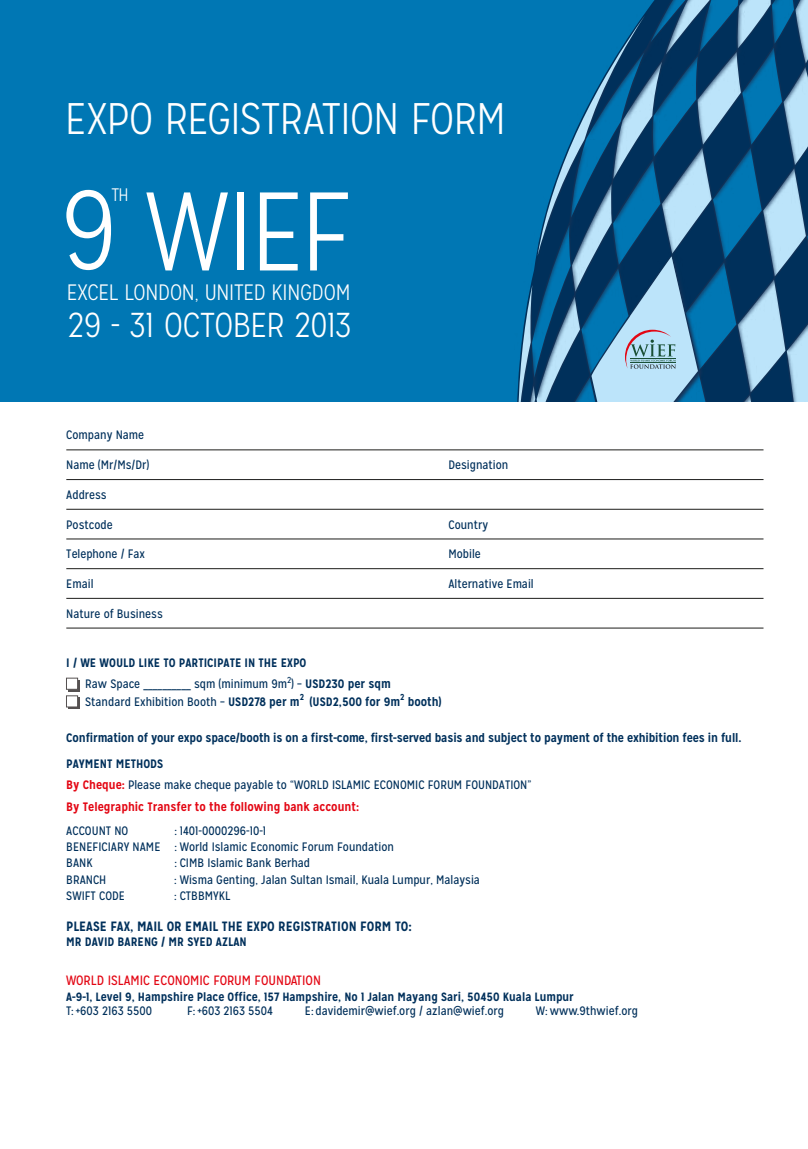
<style>
.page{position:relative;width:808px;height:1149px;background:#fff}
.page>*{position:absolute;margin:0;border:0;box-sizing:border-box;transform-origin:0 0}
.t1{font:300 111.3px "Mission Gothic";color:#fff}
.t2{font:300 44.1px "Mission Gothic";letter-spacing:-.015em;color:#fff}
.t3{font:300 34.5px "Mission Gothic";letter-spacing:-.01em;color:#fff}
.t4{font:300 22.2px "Mission Gothic";letter-spacing:-.01em;color:#fff}
.t5{font:300 18.15px "Mission Gothic";color:#fff}
.t6{font:700 13.5px "Mission Gothic";color:#00305b}
.t7{font:13.5px "Mission Gothic";color:#e30613}
.t8{font:12.3px/16.2px "Mission Gothic";color:#00305b}
.t9{font:700 12.3px/21.5px "Mission Gothic";letter-spacing:-.01em;color:#00305b}
.t10{font:700 12px "Mission Gothic";color:#00305b}
.s1{font-weight:400}
.s2{font-weight:700;color:#e30613}
</style>
<div class="page">
<div style="left:0;top:0;width:808px;height:401px;background:#0077b4"></div>
<img style="left:517px;top:388px;width:1px;height:13px">
<svg style="left:518px;top:0;width:290px;height:401px"></svg>
<hr style="left:630px;top:358px;width:45px;height:1px;background:#1a5036">
<hr style="left:630px;top:362px;width:45px;height:1px;background:#1a5036">
<hr style="left:66px;top:449px;width:697px;height:1px;background:#1d1d1b">
<hr style="left:66px;top:479px;width:697px;height:1px;background:#1d1d1b">
<hr style="left:66px;top:509px;width:697px;height:1px;background:#1d1d1b">
<hr style="left:66px;top:538px;width:697px;height:1px;background:#1d1d1b">
<hr style="left:66px;top:568px;width:697px;height:1px;background:#1d1d1b">
<hr style="left:66px;top:598px;width:697px;height:1px;background:#1d1d1b">
<hr style="left:66px;top:627px;width:697px;height:1px;background:#1d1d1b">
<div style="left:68px;top:679px;width:12px;height:12px;background:#555151"></div>
<div style="left:66px;top:677px;width:12px;height:12px;background:#fff;border:1px solid #555151"></div>
<div style="left:68px;top:697px;width:12px;height:11px;background:#555151"></div>
<div style="left:66px;top:695px;width:12px;height:12px;background:#fff;border:1px solid #555151"></div>
<h2 class="t2" style="left:65px;top:92px;width:442px">EXPO REGISTRATION FORM</h2>
<h3 class="t5" style="left:111px;top:184px;width:19px">TH</h3>
<h1 class="t1" style="left:61px;top:167px;width:293px">9 WIEF</h1>
<h3 class="t4" style="left:67px;top:279px;width:285px">EXCEL LONDON, UNITED KINGDOM</h3>
<h3 class="t3" style="left:68px;top:304px;width:285px">29 - 31 OCTOBER 2013</h3>
<p class="t8" style="left:66px;top:427px;width:79px">Company Name</p>
<p class="t8" style="left:66px;top:456px;width:85px">Name (Mr/Ms/Dr)</p>
<p class="t8" style="left:448px;top:456px;width:62px">Designation</p>
<p class="t8" style="left:66px;top:486px;width:42px">Address</p>
<p class="t8" style="left:66px;top:516px;width:48px">Postcode</p>
<p class="t8" style="left:448px;top:516px;width:41px">Country</p>
<p class="t8" style="left:66px;top:546px;width:80px">Telephone / Fax</p>
<p class="t8" style="left:448px;top:546px;width:34px">Mobile</p>
<p class="t8" style="left:66px;top:575px;width:29px">Email</p>
<p class="t8" style="left:448px;top:575px;width:87px">Alternative Email</p>
<p class="t8" style="left:66px;top:605px;width:98px">Nature of Business</p>
<p class="t9" style="left:85px;top:651px;width:307px;text-indent:-19px">I / WE WOULD LIKE TO PARTICIPATE IN THE EXPO<br><span class="s1">Raw Space __________ sqm (minimum 9m</span><sup>2</sup><span class="s1">) –</span> USD230 per sqm</p>
<p class="t9" style="left:85px;top:690px;width:358px"><span class="s1">Standard Exhibition Booth –</span> USD278 per m<sup>2</sup> (USD2,500 for 9m<sup>2</sup> booth)</p>
<p class="t9" style="left:66px;top:724px;width:677px;line-height:26.1px">Confirmation of your expo space/booth is on a first-come, first-served basis and subject to payment of the exhibition fees in full.<br>PAYMENT METHODS</p>
<p class="t8" style="left:66px;top:774px;width:467px;line-height:21.1px"><span class="s2">By Cheque:</span> Please make cheque payable to “WORLD ISLAMIC ECONOMIC FORUM FOUNDATION”<br><span class="s2">By Telegraphic Transfer to the following bank account:</span></p>
<p class="t8" style="left:66px;top:822px;width:64px">ACCOUNT NO</p>
<p class="t8" style="left:66px;top:822px;width:329px;text-indent:108px">: 1401-0000296-10-1<br>BENEFICIARY NAME : World Islamic Economic Forum Foundation<br>BANK</p>
<p class="t8" style="left:174px;top:854px;width:137px">: CIMB Islamic Bank Berhad</p>
<p class="t8" style="left:66px;top:870px;width:42px">BRANCH</p>
<p class="t8" style="left:174px;top:870px;width:307px">: Wisma Genting, Jalan Sultan Ismail, Kuala Lumpur, Malaysia</p>
<p class="t8" style="left:66px;top:887px;width:60px">SWIFT CODE</p>
<p class="t8" style="left:174px;top:887px;width:58px">: CTBBMYKL</p>
<p class="t6" style="left:66px;top:918px;width:347px">PLEASE FAX, MAIL OR EMAIL THE EXPO REGISTRATION FORM TO:</p>
<p class="t9" style="left:66px;top:930px;width:182px">MR DAVID BARENG / MR SYED AZLAN</p>
<p class="t7" style="left:66px;top:972px;width:256px">WORLD ISLAMIC ECONOMIC FORUM FOUNDATION</p>
<p class="t8" style="left:66px;top:1002px;width:87px">T: +603 2163 5500</p>
<p class="t8" style="left:187px;top:1002px;width:88px">F: +603 2163 5504</p>
<p class="t8" style="left:305px;top:1002px;width:201px">E: davidemir@wief.org / azlan@wief.org</p>
<p class="t8" style="left:536px;top:1002px;width:104px">W: www.9thwief.org</p>
<p class="t10" style="left:66px;top:989px;width:509px">A-9-1, Level 9, Hampshire Place Office, 157 Hampshire, No 1 Jalan Mayang Sari, 50450 Kuala Lumpur</p>
</div>
